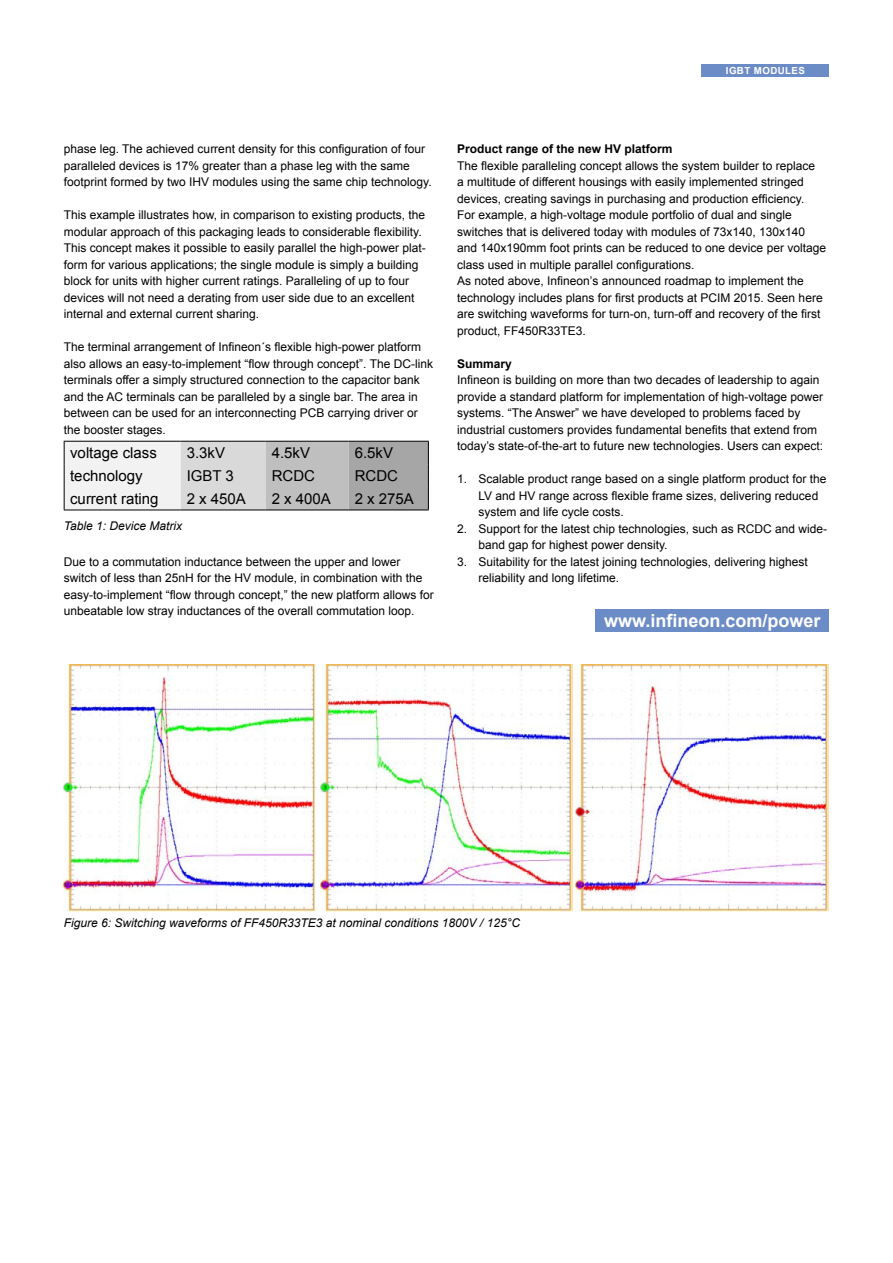
<style>
.page{position:relative;width:893px;height:1263px;background:#fff}
.page>*{position:absolute;margin:0;border:0;box-sizing:border-box;transform-origin:0 0}
.t1{font:700 18px "Arial";color:#fff}
.t2{font:15px "Arial";color:#000}
.t3{font:12px/16.5px "Arial";color:#000}
.t4{font:italic 12px "Arial";color:#000}
.t5{font:700 12px "Arial";color:#000}
.t6{font:700 9.75px "Arial";letter-spacing:.04em;color:#fff}
</style>
<div class="page">
<div style="left:702px;top:64px;width:127px;height:13px;background:#6c8cc7"></div>
<div style="left:595px;top:610px;width:234px;height:22px;background:#6c8cc7"></div>
<hr style="left:64px;top:510px;width:117px;height:1px;background:#000">
<hr style="left:181px;top:510px;width:85px;height:1px;background:#000">
<hr style="left:266px;top:510px;width:83px;height:1px;background:#000">
<hr style="left:349px;top:510px;width:80px;height:1px;background:#000">
<svg style="left:64px;top:441px;width:365px;height:69px"></svg>
<img style="left:64px;top:665px;width:253px;height:246px">
<img style="left:320px;top:665px;width:253px;height:246px">
<img style="left:575px;top:665px;width:253px;height:246px">
<p class="t6" style="left:726px;top:64px;width:81px">IGBT MODULES</p>
<p class="t6" style="left:741px;top:64px;width:51px">CONTENT</p>
<p class="t3" style="left:64px;top:141px;width:369px">phase leg. The achieved current density for this configuration of four paralleled devices is 17% greater than a phase leg with the same footprint formed by two IHV modules using the same chip technology.</p>
<p class="t3" style="left:64px;top:207px;width:364px">This example illustrates how, in comparison to existing products, the modular approach of this packaging leads to considerable flexibility.<br>This concept makes it possible to easily parallel the high-power plat&shy;form for various applications; the single module is simply a building block for units with higher current ratings. Paralleling of up to four devices will not need a derating from user side due to an excellent internal and external current sharing.</p>
<p class="t3" style="left:64px;top:339px;width:371px">The terminal arrangement of Infineon´s flexible high-power platform also allows an easy-to-implement “flow through concept”. The DC-link terminals offer a simply structured connection to the capacitor bank and the AC terminals can be paralleled by a single bar. The area in between can be used for an interconnecting PCB carrying driver or the booster stages.</p>
<p class="t2" style="left:70px;top:443px;width:88px">voltage class</p>
<p class="t2" style="left:187px;top:443px;width:40px">3.3kV</p>
<p class="t2" style="left:272px;top:443px;width:40px">4.5kV</p>
<p class="t2" style="left:355px;top:443px;width:40px">6.5kV</p>
<p class="t2" style="left:70px;top:466px;width:74px">technology</p>
<p class="t2" style="left:187px;top:466px;width:49px">IGBT 3</p>
<p class="t2" style="left:272px;top:466px;width:45px">RCDC</p>
<p class="t2" style="left:355px;top:466px;width:45px">RCDC</p>
<p class="t2" style="left:70px;top:489px;width:90px">current rating</p>
<p class="t2" style="left:187px;top:489px;width:61px">2 x 450A</p>
<p class="t2" style="left:272px;top:489px;width:61px">2 x 400A</p>
<p class="t2" style="left:355px;top:489px;width:61px">2 x 275A</p>
<p class="t4" style="left:64px;top:518px;width:120px">Table 1: Device Matrix</p>
<p class="t3" style="left:64px;top:553px;width:372px">Due to a commutation inductance between the upper and lower switch of less than 25nH for the HV module, in combination with the easy-to-implement “flow through concept,” the new platform allows for unbeatable low stray inductances of the overall commutation loop.</p>
<p class="t5" style="left:457px;top:141px;width:217px">Product range of the new HV platform</p>
<p class="t3" style="left:457px;top:157px;width:370px">The flexible paralleling concept allows the system builder to replace<br>a multitude of different housings with easily implemented stringed devices, creating savings in purchasing and production efficiency.<br>For example, a high-voltage module portfolio of dual and single switches that is delivered today with modules of 73x140, 130x140 and 140x190mm foot prints can be reduced to one device per voltage class used in multiple parallel configurations.<br>As noted above, Infineon’s announced roadmap to implement the technology includes plans for first products at PCIM 2015. Seen here are switching waveforms for turn-on, turn-off and recovery of the first product, FF450R33TE3.</p>
<p class="t5" style="left:457px;top:356px;width:56px">Summary</p>
<p class="t3" style="left:457px;top:372px;width:368px">Infineon is building on more than two decades of leadership to again provide a standard platform for implementation of high-voltage power systems. “The Answer” we have developed to problems faced by industrial customers provides fundamental benefits that extend from today’s state-of-the-art to future new technologies. Users can expect:</p>
<p class="t3" style="left:478px;top:471px;width:350px;text-indent:-21px">1. Scalable product range based on a single platform product for the<br>LV and HV range across flexible frame sizes, delivering reduced system and life cycle costs.</p>
<p class="t3" style="left:478px;top:520px;width:350px;text-indent:-21px">2. Support for the latest chip technologies, such as RCDC and wide&shy;band gap for highest power density.</p>
<p class="t3" style="left:478px;top:553px;width:331px;text-indent:-21px">3. Suitability for the latest joining technologies, delivering highest reliability and long lifetime.</p>
<h1 class="t1" style="left:604px;top:609px;width:218px">www.infineon.com/power</h1>
<p class="t4" style="left:64px;top:914px;width:458px">Figure 6: Switching waveforms of FF450R33TE3 at nominal conditions 1800V / 125°C</p>
</div>
